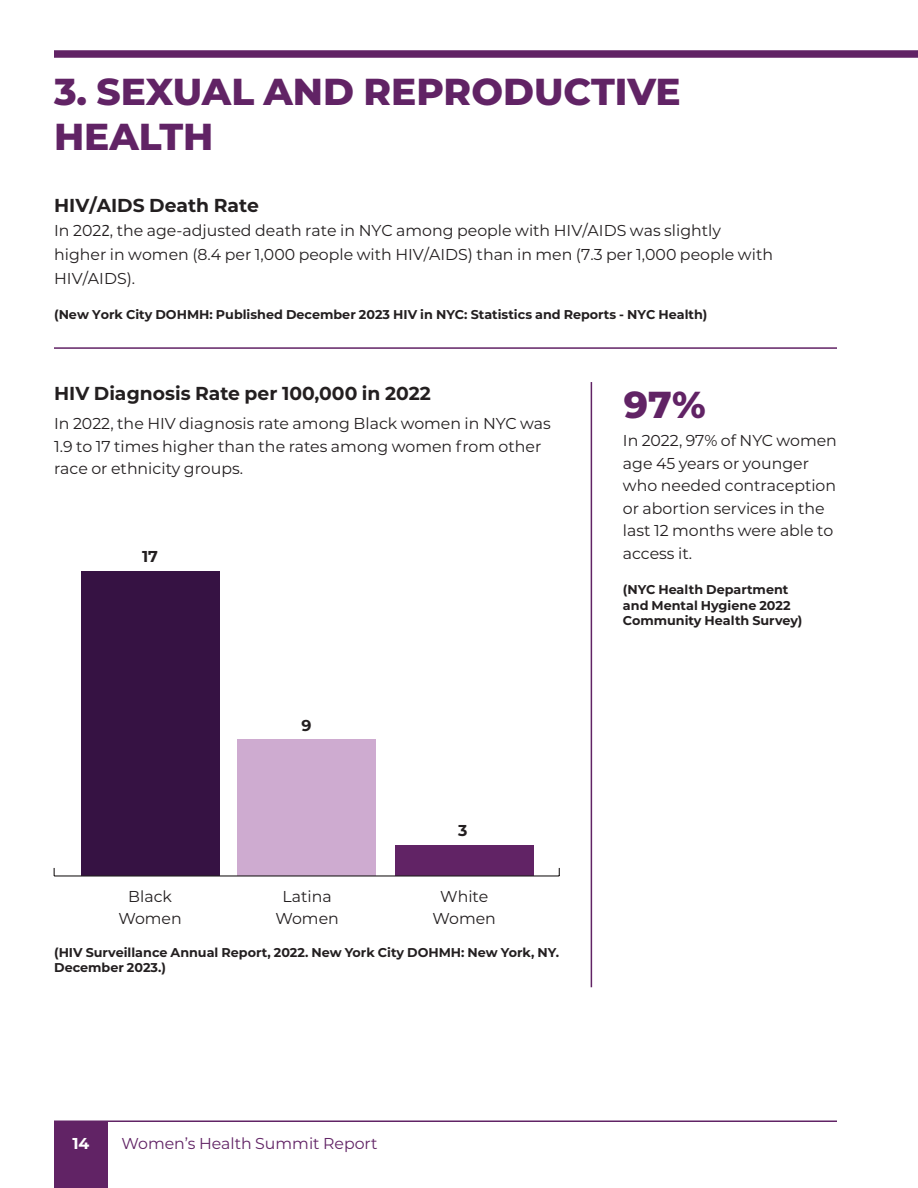
<style>
.page{position:relative;width:918px;height:1188px;background:#fff}
.page>*{position:absolute;margin:0;border:0;box-sizing:border-box;transform-origin:0 0}
._01_Copy{font:800 37.5px/45px "Montserrat";color:#612365}
._02_H1{font:800 37.5px "Montserrat";color:#612365}
._01_Copy-2{font:700 18.75px "Montserrat";color:#231f20}
._01_Copy-3{font:15.75px/22.5px "Montserrat";color:#231f20}
.t1{font:15.75px "Montserrat";color:#612365}
._01_Copy-4{font:700 15.75px "Montserrat";color:#231f20}
.t2{font:700 15.75px "Montserrat";color:#fff}
._01_Copy-5{font:700 12.75px/15.3px "Montserrat";color:#231f20}
.s1{font-family:"Monaco";font-size:14.25px}
</style>
<div class="page">
<div style="left:54px;top:1121px;width:54px;height:67px;background:#612365"></div>
<hr style="left:54px;top:1120px;width:783px;height:2px;background:#612365">
<div style="left:54px;top:50px;width:864px;height:8px;background:#612365"></div>
<div style="left:237px;top:740px;width:139px;height:136px;background:#ceabd0"></div>
<div style="left:395px;top:845px;width:138px;height:31px;background:#612365"></div>
<div style="left:81px;top:571px;width:138px;height:305px;background:#361243"></div>
<hr style="left:54px;top:875px;width:505px;height:2px;background:#231f20">
<hr style="left:54px;top:347px;width:783px;height:2px;background:#612365">
<hr style="left:591px;top:382px;width:1px;height:605px;background:#612365">
<p class="_01_Copy" style="left:54px;top:67px;width:628px">3. SEXUAL AND REPRODUCTIVE<br>HEALTH</p>
<p class="_01_Copy-2" style="left:54px;top:191px;width:206px">HIV/AIDS Death Rate</p>
<p class="_01_Copy-3" style="left:54px;top:218px;width:720px;line-height:23.9px">In 202<span class="s1">2</span>, the age-adjusted death rate in NYC among people with HIV/AIDS was slightly higher in women (8.4 per 1,000 people with HIV/AIDS) than in men (7.3 per 1,000 people with<br>HIV/AIDS).</p>
<p class="_01_Copy-5" style="left:54px;top:307px;width:655px">(New York City DOHMH: Published December 2023 HIV in NYC: Statistics and Reports - NYC Health)</p>
<p class="_01_Copy-2" style="left:54px;top:380px;width:378px">HIV Diagnosis Rate per 100,000 in 2022</p>
<p class="_01_Copy-3" style="left:54px;top:412px;width:498px">In 2022, the HIV diagnosis rate among Black women in NYC was<br>1.9 to 17 times higher than the rates among women from other race or ethnicity groups.</p>
<p class="_01_Copy-4" style="left:142px;top:545px;width:17px">17</p>
<p class="_01_Copy-4" style="left:302px;top:714px;width:12px">9</p>
<p class="_01_Copy-4" style="left:458px;top:819px;width:11px">3</p>
<p class="_01_Copy-3" style="left:118px;top:884px;width:65px;text-align:center">Black<br>Women</p>
<p class="_01_Copy-3" style="left:275px;top:884px;width:65px;text-align:center">Latina<br>Women</p>
<p class="_01_Copy-3" style="left:433px;top:884px;width:65px;text-align:center">White<br>Women</p>
<p class="_01_Copy-5" style="left:54px;top:944px;width:507px">(HIV Surveillance Annual Report, 2022. New York City DOHMH: New York, NY.<br>December 2023.)</p>
<p class="_02_H1" style="left:624px;top:378px;width:83px">97%</p>
<p class="_01_Copy-3" style="left:623px;top:429px;width:216px">In 2022, 97% of NYC women age 45 years or younger who needed contraception or abortion services in the last 12 months were able to access it.</p>
<p class="_01_Copy-5" style="left:623px;top:581px;width:181px">(NYC Health Department and Mental Hygiene 2022<br>Community Health Survey)</p>
<p class="t2" style="left:72px;top:1132px;width:19px">14</p>
<p class="t1" style="left:122px;top:1133px;width:258px">Women’s Health Summit Report</p>
</div>
